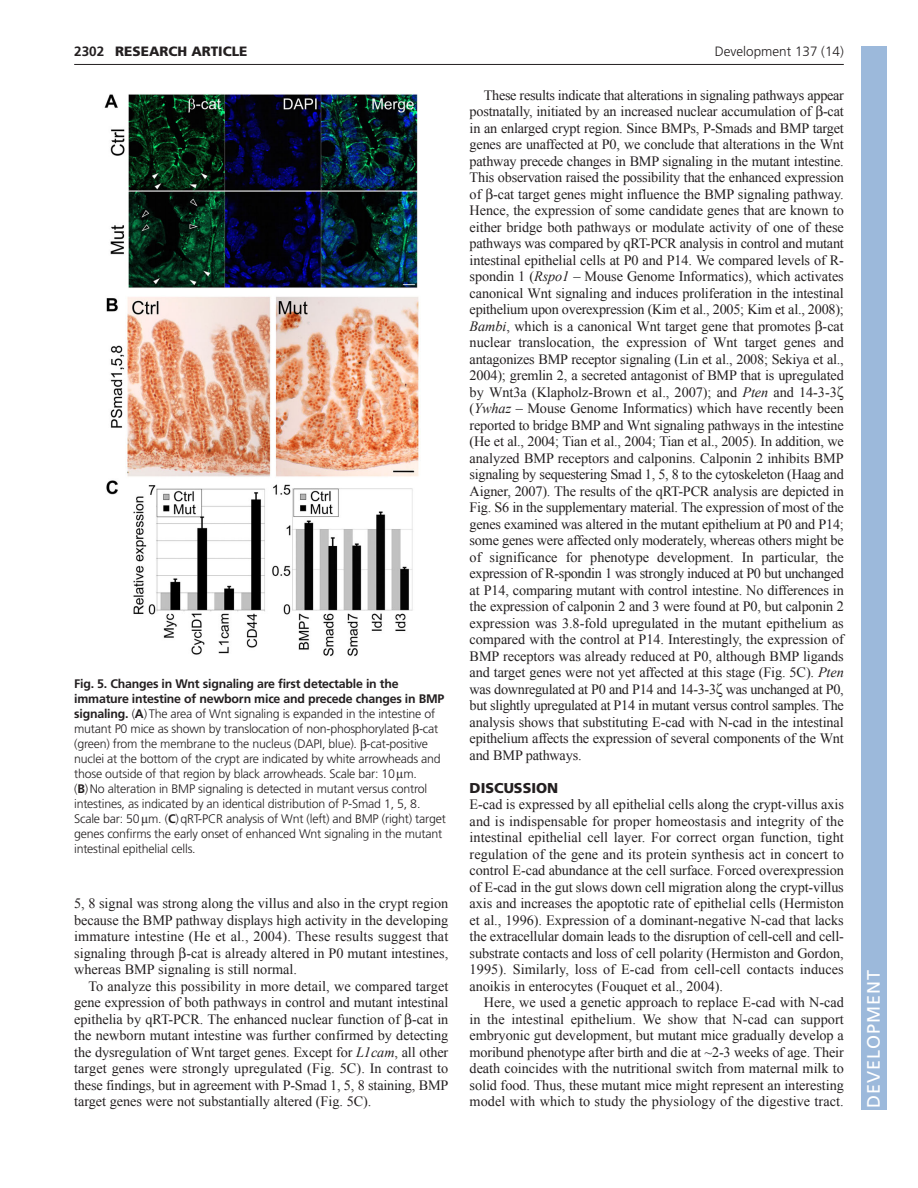
<style>
.page{position:relative;width:918px;height:1188px;background:#fff}
.page>*{position:absolute;margin:0;border:0;box-sizing:border-box;transform-origin:0 0}
.t1{font:18px "Frutiger LT Std";letter-spacing:.055em;color:#fff}
.t2{font:14.25px/16.5px "Times New Roman";letter-spacing:-.015em;color:#231f20;text-align:justify}
.t3{font:900 14.25px "Frutiger LT Std";color:#231f20}
.t4{font:300 13.5px "Frutiger LT Std";color:#231f20}
.t5{font:900 13.5px "Frutiger LT Std";color:#231f20}
.t6{font:700 13.5px "Frutiger LT Std";color:#231f20}
.t7{font:300 12.3px/15px "Frutiger LT Std";letter-spacing:-.015em;color:#231f20}
.s1{font-weight:700}
.s2{font-style:italic}
</style>
<div class="page">
<hr style="left:74px;top:64px;width:770px;height:1px;background:#231f20">
<img style="left:104px;top:94px;width:315px;height:563px">
<div style="left:861px;top:46px;width:25px;height:1064px;background:#9cb9db"></div>
<p class="t6" style="left:74px;top:46px;width:32px">2302</p>
<p class="t5" style="left:115px;top:46px;width:134px">RESEARCH ARTICLE</p>
<p class="t4" style="left:715px;top:46px;width:131px">Development 137 (14)</p>
<p class="t7" style="left:74px;top:677px;width:373px"><span class="s1">Fig. 5. Changes in Wnt signaling are first detectable in the immature intestine of newborn mice and precede changes in BMP signaling.</span> (<span class="s1">A</span>) The area of Wnt signaling is expanded in the intestine of mutant P0 mice as shown by translocation of non-phosphorylated -cat (green) from the membrane to the nucleus (DAPI, blue). -cat-positive nuclei at the bottom of the crypt are indicated by white arrowheads and those outside of that region by black arrowheads. Scale bar: 10 m. (<span class="s1">B</span>)No alteration in BMP signaling is detected in mutant versus control intestines, as indicated by an identical distribution of P-Smad 1, 5, 8.<br>Scale bar: 50 m. (<span class="s1">C</span>)qRT-PCR analysis of Wnt (left) and BMP (right) target genes confirms the early onset of enhanced Wnt signaling in the mutant intestinal epithelial cells.</p>
<p class="t2" style="left:74px;top:895px;width:376px">5, 8 signal was strong along the villus and also in the crypt region because the BMP pathway displays high activity in the developing immature intestine (He et al., 2004). These results suggest that signaling through -cat is already altered in P0 mutant intestines, whereas BMP signaling is still normal.</p>
<p class="t2" style="left:74px;top:978px;width:376px;text-indent:14px">To analyze this possibility in more detail, we compared target gene expression of both pathways in control and mutant intestinal epithelia by qRT-PCR. The enhanced nuclear function of -cat in the newborn mutant intestine was further confirmed by detecting the dysregulation of Wnt target genes. Except for <span class="s2">L1cam</span>, all other target genes were strongly upregulated (Fig. 5C). In contrast to these findings, but in agreement with P-Smad 1, 5, 8 staining, BMP target genes were not substantially altered (Fig. 5C).</p>
<p class="t2" style="left:470px;top:87px;width:376px;text-align:left;text-indent:14px">These results indicate that alterations in signaling pathways appear postnatally, initiated by an increased nuclear accumulation of -cat in an enlarged crypt region. Since BMPs, P-Smads and BMP target genes are unaffected at P0, we conclude that alterations in the Wnt pathway precede changes in BMP signaling in the mutant intestine.<br>This observation raised the possibility that the enhanced expression of -cat target genes might influence the BMP signaling pathway.<br>Hence, the expression of some candidate genes that are known to either bridge both pathways or modulate activity of one of these pathways was compared by qRT-PCR analysis in control and mutant intestinal epithelial cells at P0 and P14. We compared levels of R&shy;spondin 1 (<span class="s2">Rspo1</span> – Mouse Genome Informatics), which activates canonical Wnt signaling and induces proliferation in the intestinal epithelium upon overexpression (Kim et al., 2005; Kim et al., 2008); <span class="s2">Bambi</span>, which is a canonical Wnt target gene that promotes -cat nuclear translocation, the expression of Wnt target genes and antagonizes BMP receptor signaling (Lin et al., 2008; Sekiya et al., 2004); gremlin 2, a secreted antagonist of BMP that is upregulated by Wnt3a (Klapholz-Brown et al., 2007); and <span class="s2">Pten</span> and 14-3-3 (<span class="s2">Ywhaz</span> – Mouse Genome Informatics) which have recently been reported to bridge BMP and Wnt signaling pathways in the intestine (He et al., 2004; Tian et al., 2004; Tian et al., 2005). In addition, we analyzed BMP receptors and calponins. Calponin 2 inhibits BMP signaling by sequestering Smad 1, 5, 8 to the cytoskeleton (Haag and Aigner, 2007). The results of the qRT-PCR analysis are depicted in Fig. S6 in the supplementary material. The expression of most of the genes examined was altered in the mutant epithelium at P0 and P14; some genes were affected only moderately, whereas others might be of significance for phenotype development. In particular, the expression of R-spondin 1 was strongly induced at P0 but unchanged at P14, comparing mutant with control intestine. No differences in the expression of calponin 2 and 3 were found at P0, but calponin 2 expression was 3.8-fold upregulated in the mutant epithelium as compared with the control at P14. Interestingly, the expression of BMP receptors was already reduced at P0, although BMP ligands and target genes were not yet affected at this stage (Fig. 5C). <span class="s2">Pten </span>was downregulated at P0 and P14 and 14-3-3 was unchanged at P0, but slightly upregulated at P14 in mutant versus control samples. The analysis shows that substituting E-cad with N-cad in the intestinal epithelium affects the expression of several components of the Wnt and BMP pathways.</p>
<p class="t3" style="left:470px;top:782px;width:90px">DISCUSSION</p>
<p class="t2" style="left:470px;top:796px;width:376px">E-cad is expressed by all epithelial cells along the crypt-villus axis and is indispensable for proper homeostasis and integrity of the intestinal epithelial cell layer. For correct organ function, tight regulation of the gene and its protein synthesis act in concert to control E-cad abundance at the cell surface. Forced overexpression of E-cad in the gut slows down cell migration along the crypt-villus axis and increases the apoptotic rate of epithelial cells (Hermiston et al., 1996). Expression of a dominant-negative N-cad that lacks the extracellular domain leads to the disruption of cell-cell and cell&shy;substrate contacts and loss of cell polarity (Hermiston and Gordon, 1995). Similarly, loss of E-cad from cell-cell contacts induces anoikis in enterocytes (Fouquet et al., 2004).</p>
<p class="t2" style="left:470px;top:994px;width:376px;text-indent:14px">Here, we used a genetic approach to replace E-cad with N-cad in the intestinal epithelium. We show that N-cad can support embryonic gut development, but mutant mice gradually develop a moribund phenotype after birth and die at ~2-3 weeks of age. Their death coincides with the nutritional switch from maternal milk to solid food. Thus, these mutant mice might represent an interesting model with which to study the physiology of the digestive tract.</p>
<p class="t1" style="left:863px;top:1108px;width:140px;rotate:-90deg">DEVELOPMENT</p>
</div>
